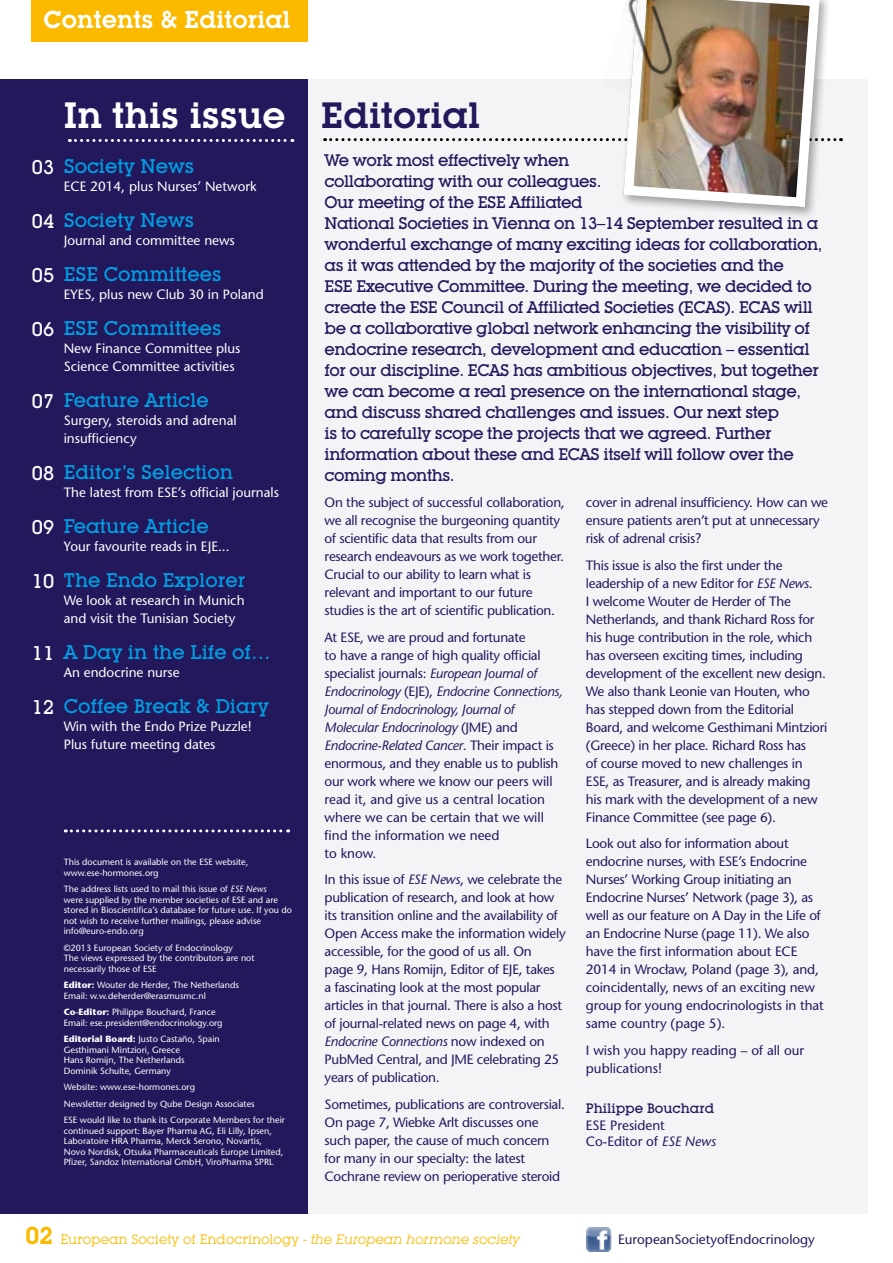
<style>
.page{position:relative;width:893px;height:1263px;background:#fff}
.page>*{position:absolute;margin:0;border:0;box-sizing:border-box;transform-origin:0 0}
.t1{font:600 36px "Lubalin Graph IT Cby BT";color:#fff}
.t2{font:600 36px "Lubalin Graph IT Cby BT";color:#23185b}
.t3{font:600 24px "Lubalin Graph IT Cby BT";color:#fff}
.t4{font:500 19.5px "Lubalin Graph IT Cby BT";color:#009fe3}
.t5{font:500 19.5px "Lubalin Graph IT Cby BT";color:#fff}
.t6{font:500 16.5px/21px "Lubalin Graph IT Cby BT";letter-spacing:-.03em;color:#23185b}
.t7{font:13.5px/18px "Stone Sans";letter-spacing:-.02em;color:#23185b}
.t8{font:13.5px/18px "Stone Sans";color:#fff}
.t9{font:13.5px/18px "Stone Sans";color:#23185b}
.t10{font:13.5px "Lubalin Graph IT Cby BT";color:#fbba00}
.t11{font:500 13.5px "Lubalin Graph IT Cby BT";color:#23185b}
.t12{font:9px/10.5px "Stone Sans";color:#fff}
.s1{font-style:italic}
.s2{font-weight:700}
.s3{font-weight:600;font-size:24px}
</style>
<div class="page">
<div style="left:308px;top:79px;width:559px;height:1134px;background:#f4f4f7"></div>
<div style="left:0;top:79px;width:308px;height:1134px;background:#23185b"></div>
<div style="left:31px;top:0;width:277px;height:41px;background:#fbba00"></div>
<div style="left:620px;top:0;width:212px;height:219px;background:#000;opacity:.34"></div>
<svg style="left:325px;top:0;width:516px;height:212px"></svg>
<img style="left:602px;top:0;width:108px;height:108px">
<svg style="left:69px;top:139px;width:224px;height:3px"></svg>
<img style="left:587px;top:1227px;width:24px;height:24px">
<svg style="left:65px;top:829px;width:224px;height:3px"></svg>
<h2 class="t3" style="left:44px;top:5px;width:248px">Contents &amp; Editorial</h2>
<h3 class="t5" style="left:32px;top:155px;width:24px">03</h3>
<h3 class="t5" style="left:32px;top:209px;width:24px">04</h3>
<h3 class="t5" style="left:32px;top:263px;width:24px">05</h3>
<h3 class="t5" style="left:32px;top:317px;width:24px">06</h3>
<h3 class="t5" style="left:32px;top:389px;width:24px">07</h3>
<h3 class="t5" style="left:32px;top:461px;width:24px">08</h3>
<h3 class="t5" style="left:32px;top:515px;width:24px">09</h3>
<h3 class="t5" style="left:32px;top:569px;width:24px">10</h3>
<h3 class="t5" style="left:32px;top:641px;width:24px">11</h3>
<h3 class="t5" style="left:32px;top:695px;width:24px">12</h3>
<h1 class="t1" style="left:64px;top:93px;width:223px">In this issue</h1>
<h3 class="t4" style="left:64px;top:154px;width:132px">Society News</h3>
<p class="t8" style="left:64px;top:177px;width:194px">ECE 2014, plus Nurses’ Network</p>
<h3 class="t4" style="left:64px;top:208px;width:132px">Society News</h3>
<p class="t8" style="left:64px;top:231px;width:173px">Journal and committee news</p>
<h3 class="t4" style="left:64px;top:262px;width:159px">ESE Committees</h3>
<p class="t8" style="left:64px;top:285px;width:201px">EYES, plus new Club 30 in Poland</p>
<h3 class="t4" style="left:64px;top:316px;width:159px">ESE Committees</h3>
<p class="t8" style="left:64px;top:339px;width:178px">New Finance Committee plus<br>Science Committee activities</p>
<h3 class="t4" style="left:64px;top:388px;width:147px">Feature Article</h3>
<p class="t8" style="left:64px;top:411px;width:174px">Surgery, steroids and adrenal insufficiency</p>
<h3 class="t4" style="left:64px;top:460px;width:171px">Editor’s Selection</h3>
<p class="t8" style="left:64px;top:483px;width:217px">The latest from ESE’s official journals</p>
<h3 class="t4" style="left:64px;top:514px;width:147px">Feature Article</h3>
<p class="t8" style="left:64px;top:537px;width:167px">Your favourite reads in EJE...</p>
<h3 class="t4" style="left:64px;top:568px;width:183px">The Endo Explorer</h3>
<p class="t8" style="left:64px;top:591px;width:182px">We look at research in Munich and visit the Tunisian Society</p>
<h3 class="t4" style="left:64px;top:640px;width:208px">A Day in the Life of…</h3>
<p class="t8" style="left:64px;top:663px;width:117px">An endocrine nurse</p>
<h3 class="t4" style="left:64px;top:694px;width:207px">Coffee Break &amp; Diary</h3>
<p class="t8" style="left:64px;top:717px;width:189px">Win with the Endo Prize Puzzle!<br>Plus future meeting dates</p>
<p class="t12" style="left:64px;top:857px;width:186px">This document is available on the ESE website, www.ese-hormones.org</p>
<p class="t12" style="left:64px;top:884px;width:230px">The address lists used to mail this issue of <span class="s1">ESE News<br></span>were supplied by the member societies of ESE and are stored in Bioscientifica’s database for future use. If you do not wish to receive further mailings, please advise info@euro-endo.org</p>
<p class="t12" style="left:64px;top:942px;width:192px">©2013 European Society of Endocrinology<br>The views expressed by the contributors are not necessarily those of ESE</p>
<p class="t12" style="left:64px;top:980px;width:177px"><span class="s2">Editor:</span> Wouter de Herder, The Netherlands<br>Email: w.w.deherder@erasmusmc.nl</p>
<p class="t12" style="left:64px;top:1007px;width:160px"><span class="s2">Co-Editor:</span> Philippe Bouchard, France<br>Email: ese.president@endocrinology.org</p>
<p class="t12" style="left:64px;top:1034px;width:157px"><span class="s2">Editorial Board:</span> Justo Castaño, Spain<br>Gesthimani Mintziori, Greece<br>Hans Romijn, The Netherlands<br>Dominik Schulte, Germany</p>
<p class="t12" style="left:64px;top:1079px;width:223px;line-height:16.5px">Website: www.ese-hormones.org<br>Newsletter designed by Qube Design Associates<br>ESE would like to thank its Corporate Members for their</p>
<p class="t12" style="left:64px;top:1125px;width:221px">continued support: Bayer Pharma AG, Eli Lilly, Ipsen, Laboratoire HRA Pharma, Merck Serono, Novartis, Novo Nordisk, Otsuka Pharmaceuticals Europe Limited, Pfizer, Sandoz International GmbH, ViroPharma SPRL</p>
<h1 class="t2" style="left:321px;top:93px;width:161px">Editorial</h1>
<p class="t6" style="left:325px;top:149px;width:499px">We work most effectively when<br>collaborating with our colleagues.<br>Our meeting of the ESE Affiliated<br>National Societies in Vienna on 13–14 September resulted in a wonderful exchange of many exciting ideas for collaboration, as it was attended by the majority of the societies and the<br>ESE Executive Committee. During the meeting, we decided to create the ESE Council of Affiliated Societies (ECAS). ECAS will be a collaborative global network enhancing the visibility of endocrine research, development and education – essential for our discipline. ECAS has ambitious objectives, but together we can become a real presence on the international stage, and discuss shared challenges and issues. Our next step<br>is to carefully scope the projects that we agreed. Further information about these and ECAS itself will follow over the coming months.</p>
<p class="t7" style="left:325px;top:493px;width:242px">On the subject of successful collaboration, we all recognise the burgeoning quantity of scientific data that results from our research endeavours as we work together.<br>Crucial to our ability to learn what is relevant and important to our future studies is the art of scientific publication.</p>
<p class="t7" style="left:325px;top:628px;width:240px">At ESE, we are proud and fortunate<br>to have a range of high quality official specialist journals: <span class="s1">European Journal of Endocrinology</span> (EJE), <span class="s1">Endocrine Connections, Journal of Endocrinology, Journal of Molecular Endocrinology</span> (JME) and <span class="s1">Endocrine-Related Cancer</span>. Their impact is enormous, and they enable us to publish our work where we know our peers will read it, and give us a central location where we can be certain that we will find the information we need<br>to know.</p>
<p class="t7" style="left:325px;top:870px;width:243px">In this issue of <span class="s1">ESE News</span>, we celebrate the publication of research, and look at how its transition online and the availability of Open Access make the information widely accessible, for the good of us all. On<br>page 9, Hans Romijn, Editor of EJE, takes<br>a fascinating look at the most popular articles in that journal. There is also a host of journal-related news on page 4, with <span class="s1">Endocrine Connections</span> now indexed on PubMed Central, and JME celebrating 25 years of publication.</p>
<p class="t7" style="left:325px;top:1095px;width:242px">Sometimes, publications are controversial.<br>On page 7, Wiebke Arlt discusses one such paper, the cause of much concern for many in our specialty: the latest Cochrane review on perioperative steroid</p>
<p class="t7" style="left:586px;top:493px;width:244px">cover in adrenal insufficiency. How can we ensure patients aren’t put at unnecessary risk of adrenal crisis?</p>
<p class="t7" style="left:586px;top:556px;width:243px">This issue is also the first under the leadership of a new Editor for <span class="s1">ESE News</span>.<br>I welcome Wouter de Herder of The Netherlands, and thank Richard Ross for his huge contribution in the role, which has overseen exciting times, including development of the excellent new design.<br>We also thank Leonie van Houten, who has stepped down from the Editorial Board, and welcome Gesthimani Mintziori (Greece) in her place. Richard Ross has<br>of course moved to new challenges in ESE, as Treasurer, and is already making his mark with the development of a new Finance Committee (see page 6).</p>
<p class="t7" style="left:586px;top:834px;width:239px">Look out also for information about endocrine nurses, with ESE’s Endocrine Nurses’ Working Group initiating an Endocrine Nurses’ Network (page 3), as well as our feature on A Day in the Life of an Endocrine Nurse (page 11). We also have the first information about ECE 2014 in Wrocław, Poland (page 3), and, coincidentally, news of an exciting new group for young endocrinologists in that same country (page 5).</p>
<p class="t9" style="left:586px;top:1041px;width:220px">I wish you happy reading – of all our publications!</p>
<p class="t11" style="left:586px;top:1100px;width:130px">Philippe Bouchard</p>
<p class="t9" style="left:586px;top:1117px;width:132px;line-height:16.2px">ESE President<br>Co-Editor of <span class="s1">ESE News</span></p>
<p class="t10" style="left:26px;top:1231px;width:496px"><span class="s3">02</span> European Society of Endocrinology - <span class="s1">the European hormone society</span></p>
<p class="t9" style="left:618px;top:1230px;width:198px">EuropeanSocietyofEndocrinology</p>
</div>
